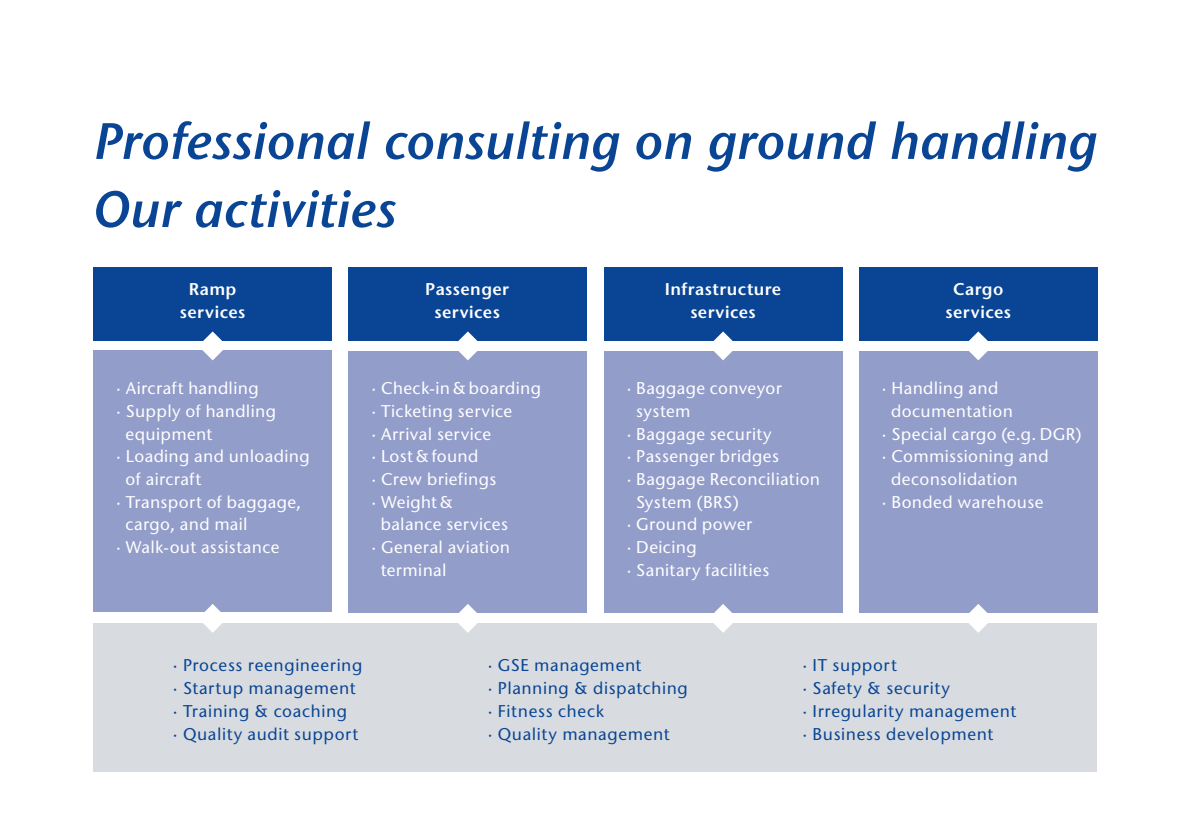
<style>
.page{position:relative;width:1191px;height:840px;background:#fff}
.page>*{position:absolute;margin:0;border:0;box-sizing:border-box;transform-origin:0 0}
.t1{font:italic 600 51px/68px "Stone Sans ITC Std";color:#094594}
.t2{font:500 17px "Stone Sans ITC Std";letter-spacing:.025em;color:#fff}
.t3{font:500 17px/22.6px "Stone Sans ITC Std";letter-spacing:.035em;color:#094594}
.t4{font:600 17px/22.6px "Stone Sans ITC Std";letter-spacing:.02em;color:#fff;text-align:center}
</style>
<div class="page">
<div style="left:94px;top:350px;width:238px;height:261px;background:#939dca"></div>
<div style="left:349px;top:351px;width:238px;height:261px;background:#939dca"></div>
<div style="left:604px;top:351px;width:238px;height:261px;background:#939dca"></div>
<div style="left:859px;top:351px;width:238px;height:261px;background:#939dca"></div>
<div style="left:94px;top:622px;width:1003px;height:149px;background:#d8dce0"></div>
<div style="left:94px;top:267px;width:238px;height:74px;background:#094594"></div>
<div style="left:349px;top:267px;width:238px;height:74px;background:#094594"></div>
<div style="left:604px;top:267px;width:238px;height:74px;background:#094594"></div>
<div style="left:859px;top:267px;width:238px;height:74px;background:#094594"></div>
<svg style="left:202px;top:331px;width:21px;height:29px"></svg>
<svg style="left:198px;top:604px;width:29px;height:28px"></svg>
<svg style="left:458px;top:331px;width:20px;height:29px"></svg>
<svg style="left:453px;top:604px;width:29px;height:28px"></svg>
<svg style="left:713px;top:331px;width:20px;height:29px"></svg>
<svg style="left:708px;top:604px;width:29px;height:28px"></svg>
<svg style="left:969px;top:331px;width:19px;height:29px"></svg>
<svg style="left:963px;top:604px;width:29px;height:28px"></svg>
<h1 class="t1" style="left:94px;top:107px;width:1005px">Professional consulting on ground handling<br>Our activities</h1>
<p class="t4" style="left:180px;top:277px;width:67px">Ramp services</p>
<p class="t2" style="left:116px;top:377px;width:144px">· Aircraft handling</p>
<p class="t2" style="left:116px;top:400px;width:161px">· Supply of handling</p>
<p class="t2" style="left:126px;top:423px;width:88px">equipment</p>
<p class="t2" style="left:116px;top:445px;width:195px">· Loading and unloading</p>
<p class="t2" style="left:126px;top:468px;width:77px">of aircraft</p>
<p class="t2" style="left:116px;top:491px;width:186px">· Transport of baggage,</p>
<p class="t2" style="left:126px;top:513px;width:124px">cargo, and mail</p>
<p class="t2" style="left:116px;top:536px;width:165px">· Walk-out assistance</p>
<p class="t4" style="left:425px;top:277px;width:85px">Passenger services</p>
<p class="t4" style="left:665px;top:277px;width:118px">Infrastructure services</p>
<p class="t4" style="left:945px;top:277px;width:67px">Cargo services</p>
<p class="t2" style="left:371px;top:377px;width:171px">· Check-in &amp; boarding</p>
<p class="t2" style="left:371px;top:400px;width:142px">· Ticketing service</p>
<p class="t2" style="left:371px;top:423px;width:121px">· Arrival service</p>
<p class="t2" style="left:371px;top:445px;width:108px">· Lost &amp; found</p>
<p class="t2" style="left:371px;top:468px;width:126px">· Crew briefings</p>
<p class="t2" style="left:371px;top:491px;width:83px">· Weight &amp;</p>
<p class="t2" style="left:381px;top:513px;width:129px">balance services</p>
<p class="t2" style="left:371px;top:536px;width:140px">· General aviation</p>
<p class="t2" style="left:381px;top:559px;width:67px">terminal</p>
<p class="t2" style="left:626px;top:377px;width:157px">· Baggage conveyor</p>
<p class="t2" style="left:636px;top:400px;width:56px">system</p>
<p class="t2" style="left:626px;top:423px;width:147px">· Baggage security</p>
<p class="t2" style="left:626px;top:445px;width:154px">· Passenger bridges</p>
<p class="t2" style="left:626px;top:468px;width:195px">· Baggage Reconciliation</p>
<p class="t2" style="left:636px;top:491px;width:104px">System (BRS)</p>
<p class="t2" style="left:626px;top:513px;width:127px">· Ground power</p>
<p class="t2" style="left:626px;top:536px;width:71px">· Deicing</p>
<p class="t2" style="left:626px;top:559px;width:144px">· Sanitary facilities</p>
<p class="t2" style="left:882px;top:377px;width:118px">· Handling and</p>
<p class="t2" style="left:891px;top:400px;width:123px">documentation</p>
<p class="t2" style="left:882px;top:423px;width:201px">· Special cargo (e.g. DGR)</p>
<p class="t2" style="left:882px;top:445px;width:168px">· Commissioning and</p>
<p class="t2" style="left:891px;top:468px;width:128px">deconsolidation</p>
<p class="t2" style="left:882px;top:491px;width:163px">· Bonded warehouse</p>
<p class="t3" style="left:173px;top:653px;width:191px">· Process reengineering · Startup management · Training &amp; coaching<br>· Quality audit support</p>
<p class="t3" style="left:488px;top:653px;width:201px">· GSE management<br>· Planning &amp; dispatching · Fitness check<br>· Quality management</p>
<p class="t3" style="left:802px;top:653px;width:215px">· IT support<br>· Safety &amp; security<br>· Irregularity management · Business development</p>
</div>
